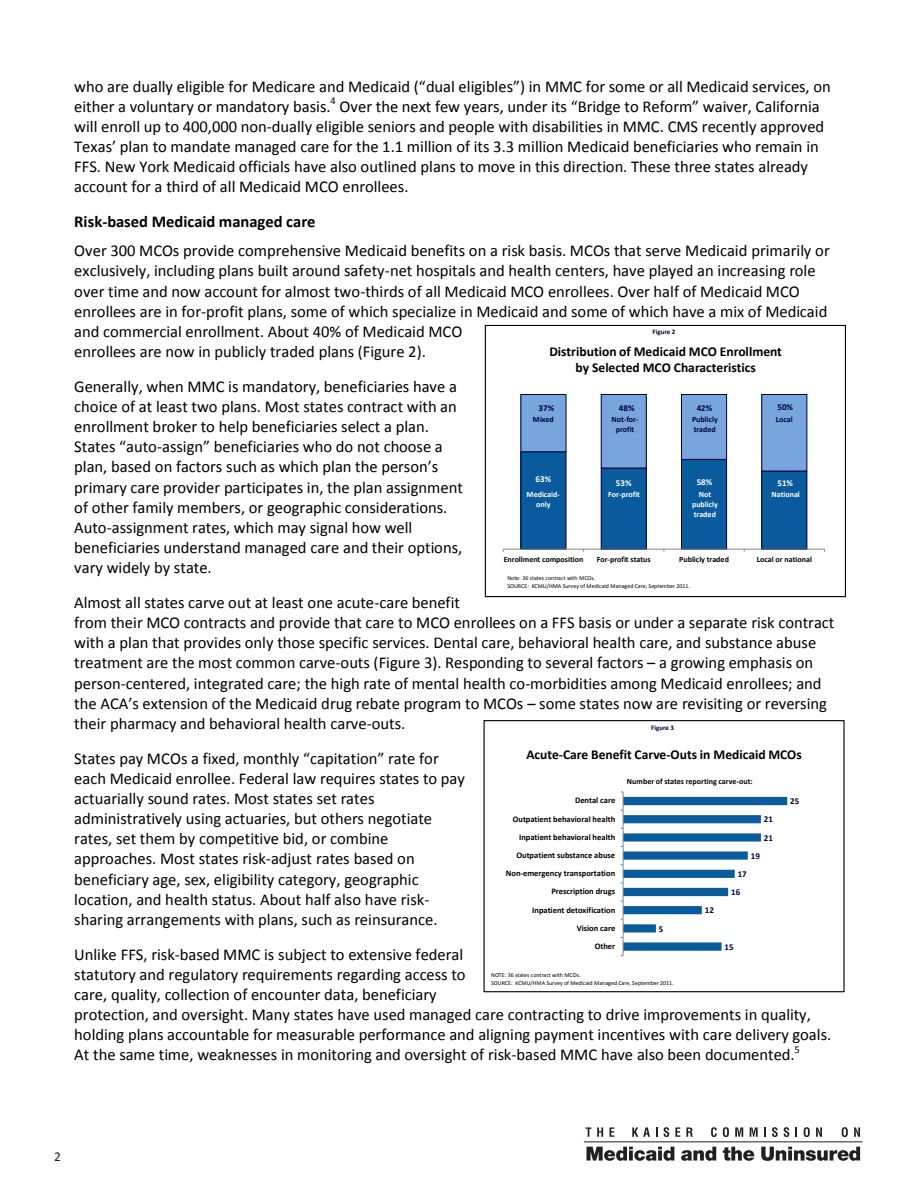
<style>
.page{position:relative;width:918px;height:1188px;background:#fff}
.page>*{position:absolute;margin:0;border:0;box-sizing:border-box;transform-origin:0 0}
.t1{font:16.5px/20.1px "Calibri";color:#000}
.t2{font:700 13.65px "Calibri";color:#000}
.t3{font:700 13.5px "Calibri";color:#000}
.t4{font:13.5px "Calibri";color:#231f20}
.t5{font:10.5px "Calibri";color:#000}
.t6{font:700 9px "Calibri";color:#000040}
.t7{font:700 9px "Calibri";color:#fff}
.t8{font:700 8.55px "Calibri";color:#000}
.t9{font:700 8.1px "Calibri";color:#000}
.t10{font:700 8.1px/9.6px "Calibri";color:#fff;text-align:center}
.t11{font:700 8.1px/9.6px "Calibri";color:#000040;text-align:center}
.t12{font:700 6.9px "Calibri";color:#000040}
.t13{font:6px/7.9px "Calibri";color:#000}
.s1{font-weight:700}
</style>
<div class="page">
<svg style="left:586px;top:1127px;width:5px;height:10px"></svg>
<svg style="left:597px;top:1127px;width:6px;height:10px"></svg>
<svg style="left:609px;top:1127px;width:5px;height:10px"></svg>
<svg style="left:632px;top:1127px;width:18px;height:10px"></svg>
<svg style="left:664px;top:1127px;width:5px;height:10px"></svg>
<svg style="left:675px;top:1127px;width:5px;height:10px"></svg>
<svg style="left:686px;top:1127px;width:7px;height:10px"></svg>
<svg style="left:711px;top:1127px;width:6px;height:10px"></svg>
<svg style="left:723px;top:1127px;width:6px;height:10px"></svg>
<svg style="left:735px;top:1127px;width:8px;height:10px"></svg>
<svg style="left:750px;top:1127px;width:8px;height:10px"></svg>
<svg style="left:764px;top:1127px;width:2px;height:10px"></svg>
<svg style="left:772px;top:1127px;width:6px;height:10px"></svg>
<svg style="left:784px;top:1127px;width:5px;height:10px"></svg>
<svg style="left:804px;top:1127px;width:6px;height:10px"></svg>
<svg style="left:816px;top:1127px;width:6px;height:10px"></svg>
<svg style="left:842px;top:1127px;width:6px;height:10px"></svg>
<svg style="left:854px;top:1127px;width:6px;height:10px"></svg>
<svg style="left:587px;top:1147px;width:87px;height:14px"></svg>
<svg style="left:681px;top:1147px;width:35px;height:14px"></svg>
<svg style="left:723px;top:1147px;width:31px;height:14px"></svg>
<svg style="left:761px;top:1147px;width:99px;height:14px"></svg>
<hr style="left:584px;top:1141px;width:279px;height:1px;background:#231f20">
<svg style="left:620px;top:792px;width:167px;height:164px"></svg>
<div style="left:484px;top:720px;width:361px;height:272px;border:1px solid #000"></div>
<div style="left:521px;top:452px;width:45px;height:97px;background:#0a5b9e"></div>
<div style="left:521px;top:452px;width:45px;height:97px;border:1px solid #000040"></div>
<div style="left:601px;top:468px;width:45px;height:81px;background:#0a5b9e"></div>
<div style="left:601px;top:468px;width:45px;height:81px;border:1px solid #000040"></div>
<div style="left:681px;top:459px;width:46px;height:90px;background:#0a5b9e"></div>
<div style="left:681px;top:459px;width:46px;height:90px;border:1px solid #000040"></div>
<div style="left:762px;top:471px;width:45px;height:78px;background:#0a5b9e"></div>
<div style="left:762px;top:471px;width:45px;height:78px;border:1px solid #000040"></div>
<div style="left:521px;top:394px;width:45px;height:58px;background:#78a6dc"></div>
<div style="left:521px;top:394px;width:45px;height:58px;border:1px solid #000040"></div>
<div style="left:601px;top:394px;width:45px;height:74px;background:#78a6dc"></div>
<div style="left:601px;top:394px;width:45px;height:74px;border:1px solid #000040"></div>
<div style="left:681px;top:394px;width:46px;height:65px;background:#78a6dc"></div>
<div style="left:681px;top:394px;width:46px;height:66px;border:1px solid #000040"></div>
<div style="left:762px;top:394px;width:45px;height:77px;background:#78a6dc"></div>
<hr style="left:503px;top:549px;width:321px;height:1px;background:#86868f">
<div style="left:485px;top:325px;width:361px;height:272px;border:1px solid #000"></div>
<p class="t1" style="left:74px;top:76px;width:758px">who are dually eligible for Medicare and Medicaid (“dual eligibles”) in MMC for some or all Medicaid services, on either a voluntary or mandatory basis.</p>
<p class="t5" style="left:331px;top:94px;width:7px">4</p>
<p class="t1" style="left:74px;top:96px;width:752px;text-indent:265px">Over the next few years, under its “Bridge to Reform” waiver, California will enroll up to 400,000 non-dually eligible seniors and people with disabilities in MMC. CMS recently approved Texas’ plan to mandate managed care for the 1.1 million of its 3.3 million Medicaid beneficiaries who remain in FFS. New York Medicaid officials have also outlined plans to move in this direction. These three states already account for a third of all Medicaid MCO enrollees.</p>
<p class="t1" style="left:74px;top:207px;width:757px;line-height:29.1px"><span class="s1">Risk-based Medicaid managed care<br></span>Over 300 MCOs provide comprehensive Medicaid benefits on a risk basis. MCOs that serve Medicaid primarily or</p>
<p class="t1" style="left:74px;top:261px;width:755px">exclusively, including plans built around safety-net hospitals and health centers, have played an increasing role over time and now account for almost two-thirds of all Medicaid MCO enrollees. Over half of Medicaid MCO enrollees are in for-profit plans, some of which specialize in Medicaid and some of which have a mix of Medicaid and commercial enrollment. About 40% of Medicaid MCO<br>enrollees are now in publicly traded plans (Figure 2).</p>
<p class="t1" style="left:74px;top:376px;width:390px">Generally, when MMC is mandatory, beneficiaries have a choice of at least two plans. Most states contract with an enrollment broker to help beneficiaries select a plan.<br>States “auto-assign” beneficiaries who do not choose a plan, based on factors such as which plan the person’s primary care provider participates in, the plan assignment of other family members, or geographic considerations.<br>Auto-assignment rates, which may signal how well beneficiaries understand managed care and their options, vary widely by state.</p>
<p class="t1" style="left:74px;top:593px;width:762px">Almost all states carve out at least one acute-care benefit<br>from their MCO contracts and provide that care to MCO enrollees on a FFS basis or under a separate risk contract with a plan that provides only those specific services. Dental care, behavioral health care, and substance abuse treatment are the most common carve-outs (Figure 3). Responding to several factors – a growing emphasis on person-centered, integrated care; the high rate of mental health co-morbidities among Medicaid enrollees; and the ACA’s extension of the Medicaid drug rebate program to MCOs – some states now are revisiting or reversing their pharmacy and behavioral health carve-outs.</p>
<p class="t1" style="left:74px;top:748px;width:392px">States pay MCOs a fixed, monthly “capitation” rate for each Medicaid enrollee. Federal law requires states to pay actuarially sound rates. Most states set rates administratively using actuaries, but others negotiate rates, set them by competitive bid, or combine approaches. Most states risk-adjust rates based on beneficiary age, sex, eligibility category, geographic location, and health status. About half also have risk&shy;sharing arrangements with plans, such as reinsurance.</p>
<p class="t1" style="left:74px;top:944px;width:759px">Unlike FFS, risk-based MMC is subject to extensive federal<br>statutory and regulatory requirements regarding access to<br>care, quality, collection of encounter data, beneficiary<br>protection, and oversight. Many states have used managed care contracting to drive improvements in quality, holding plans accountable for measurable performance and aligning payment incentives with care delivery goals.<br>At the same time, weaknesses in monitoring and oversight of risk-based MMC have also been documented.</p>
<p class="t12" style="left:653px;top:328px;width:24px">Figure 2</p>
<p class="t2" style="left:549px;top:343px;width:234px">Distribution of Medicaid MCO Enrollment</p>
<p class="t3" style="left:576px;top:359px;width:182px">by Selected MCO Characteristics</p>
<p class="t6" style="left:539px;top:402px;width:17px">37%</p>
<p class="t6" style="left:619px;top:402px;width:17px">48%</p>
<p class="t6" style="left:697px;top:402px;width:17px">42%</p>
<p class="t6" style="left:778px;top:402px;width:17px">50%</p>
<p class="t11" style="left:533px;top:415px;width:22px">Mixed</p>
<p class="t11" style="left:612px;top:415px;width:28px">Not-for&shy;profit</p>
<p class="t11" style="left:692px;top:415px;width:27px;text-align:left">Publicly traded</p>
<p class="t11" style="left:776px;top:415px;width:18px">Local</p>
<p class="t7" style="left:536px;top:473px;width:17px">63%</p>
<p class="t7" style="left:616px;top:477px;width:17px">53%</p>
<p class="t7" style="left:697px;top:477px;width:17px">58%</p>
<p class="t7" style="left:778px;top:477px;width:17px">51%</p>
<p class="t10" style="left:608px;top:490px;width:33px">For-profit</p>
<p class="t10" style="left:692px;top:490px;width:27px">Not publicly traded</p>
<p class="t10" style="left:527px;top:490px;width:35px">Medicaid-</p>
<p class="t10" style="left:772px;top:490px;width:30px">National</p>
<p class="t10" style="left:536px;top:499px;width:16px">only</p>
<p class="t9" style="left:504px;top:554px;width:81px">Enrollment composition</p>
<p class="t9" style="left:597px;top:554px;width:55px">For-profit status</p>
<p class="t9" style="left:679px;top:554px;width:51px">Publicly traded</p>
<p class="t9" style="left:757px;top:554px;width:57px">Local or national</p>
<p class="t13" style="left:507px;top:573px;width:184px;line-height:8.7px">Note: 36 states contract with MCOs.<br>SOURCE: KCMU/HMA Survey of Medicaid Managed Care, September 2011.</p>
<p class="t12" style="left:651px;top:723px;width:24px">Figure 3</p>
<p class="t3" style="left:526px;top:746px;width:277px">Acute-Care Benefit Carve-Outs in Medicaid MCOs</p>
<p class="t9" style="left:627px;top:776px;width:127px">Number of states reporting carve-out:</p>
<p class="t8" style="left:575px;top:795px;width:42px">Dental care</p>
<p class="t6" style="left:790px;top:795px;width:11px">25</p>
<p class="t8" style="left:513px;top:813px;width:104px">Outpatient behavioral health</p>
<p class="t6" style="left:764px;top:814px;width:11px">21</p>
<p class="t8" style="left:519px;top:832px;width:98px">Inpatient behavioral health</p>
<p class="t6" style="left:764px;top:832px;width:11px">21</p>
<p class="t8" style="left:516px;top:850px;width:100px">Outpatient substance abuse</p>
<p class="t6" style="left:751px;top:850px;width:11px">19</p>
<p class="t8" style="left:506px;top:868px;width:111px">Non-emergency transportation</p>
<p class="t6" style="left:738px;top:868px;width:11px">17</p>
<p class="t8" style="left:551px;top:886px;width:65px">Prescription drugs</p>
<p class="t6" style="left:731px;top:886px;width:11px">16</p>
<p class="t8" style="left:532px;top:904px;width:85px">Inpatient detoxification</p>
<p class="t6" style="left:705px;top:905px;width:11px">12</p>
<p class="t8" style="left:577px;top:923px;width:40px">Vision care</p>
<p class="t6" style="left:659px;top:923px;width:6px">5</p>
<p class="t8" style="left:595px;top:941px;width:22px">Other</p>
<p class="t6" style="left:725px;top:941px;width:11px">15</p>
<p class="t13" style="left:491px;top:971px;width:184px">NOTE: 36 states contract with MCOs.<br>SOURCE: KCMU/HMA Survey of Medicaid Managed Care, September 2011.</p>
<p class="t5" style="left:795px;top:1043px;width:7px">5</p>
<p class="t4" style="left:54px;top:1148px;width:8px">2</p>
</div>
